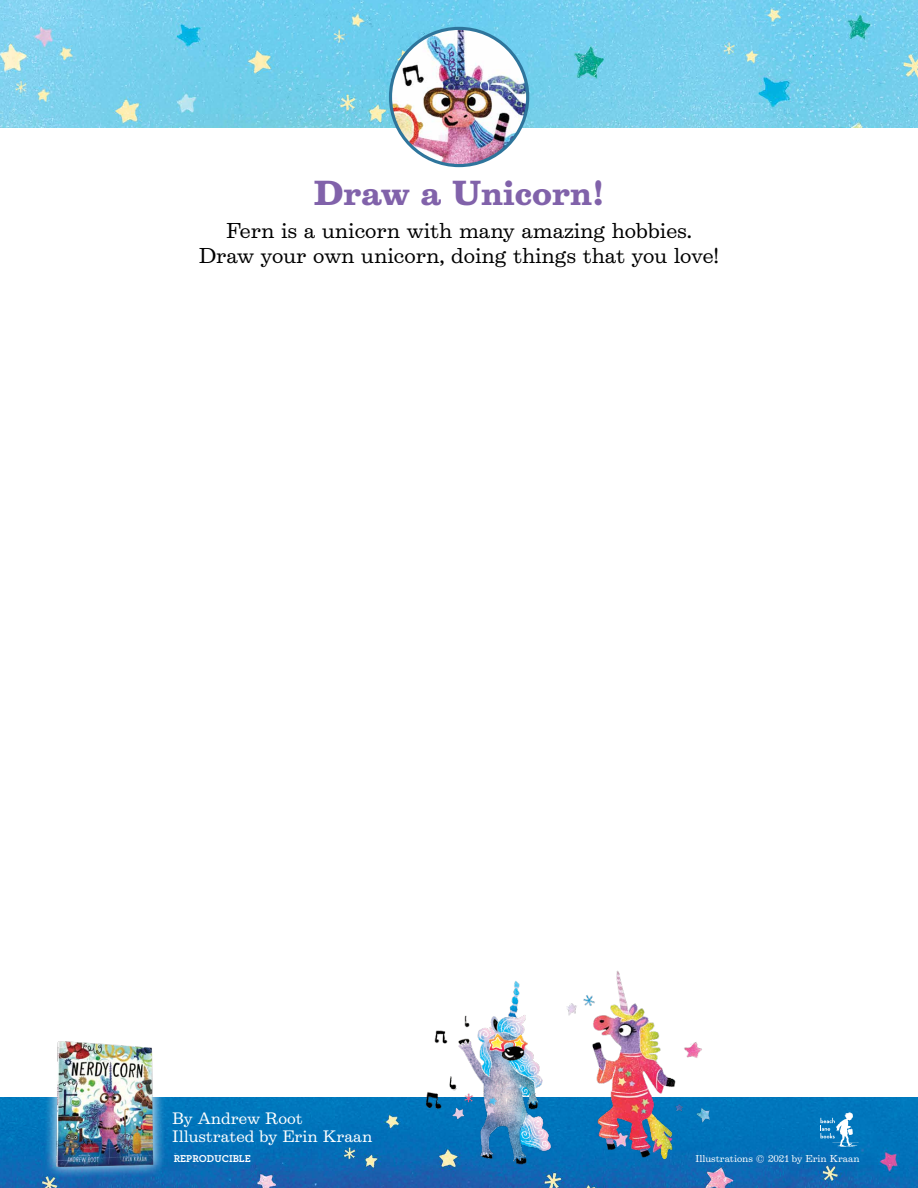
<style>
.page{position:relative;width:918px;height:1188px;background:#fff}
.page>*{position:absolute;margin:0;border:0;box-sizing:border-box;transform-origin:0 0}
.t1{font:700 31.5px "Belizio";color:#8162aa}
.t2{font:19.5px/25.5px "Belizio";color:#000;text-align:center}
.t3{font:15px/18px "Belizio";color:#fff}
.t4{font:700 10.5px "Archer";color:#fff}
.t5{font:9px "Belizio";color:#fff}
</style>
<div class="page">
<img style="left:0;top:1097px;width:918px;height:91px">
<img style="left:0;top:0;width:918px;height:127px">
<div style="left:43px;top:1029px;width:123px;height:150px;background:#fff;opacity:.75"></div>
<img style="left:51px;top:1034px;width:109px;height:138px">
<svg style="left:820px;top:1112px;width:39px;height:35px"></svg>
<img style="left:390px;top:28px;width:138px;height:138px;border-radius:69px">
<div style="left:389px;top:27px;width:140px;height:140px;border:3px solid #2e759c;border-radius:50%"></div>
<img style="left:405px;top:981px;width:155px;height:191px">
<img style="left:561px;top:970px;width:174px;height:215px">
<h1 class="t1" style="left:314px;top:175px;width:292px">Draw a Unicorn!</h1>
<p class="t2" style="left:199px;top:218px;width:522px">Fern is a unicorn with many amazing hobbies.<br>Draw your own unicorn, doing things that you love!</p>
<p class="t3" style="left:172px;top:1110px;width:202px">By Andrew Root<br>Illustrated by Erin Kraan</p>
<p class="t4" style="left:174px;top:1151px;width:79px">REPRODUCIBLE</p>
<p class="t5" style="left:696px;top:1153px;width:166px">Illustrations © 2021 by Erin Kraan</p>
</div>
